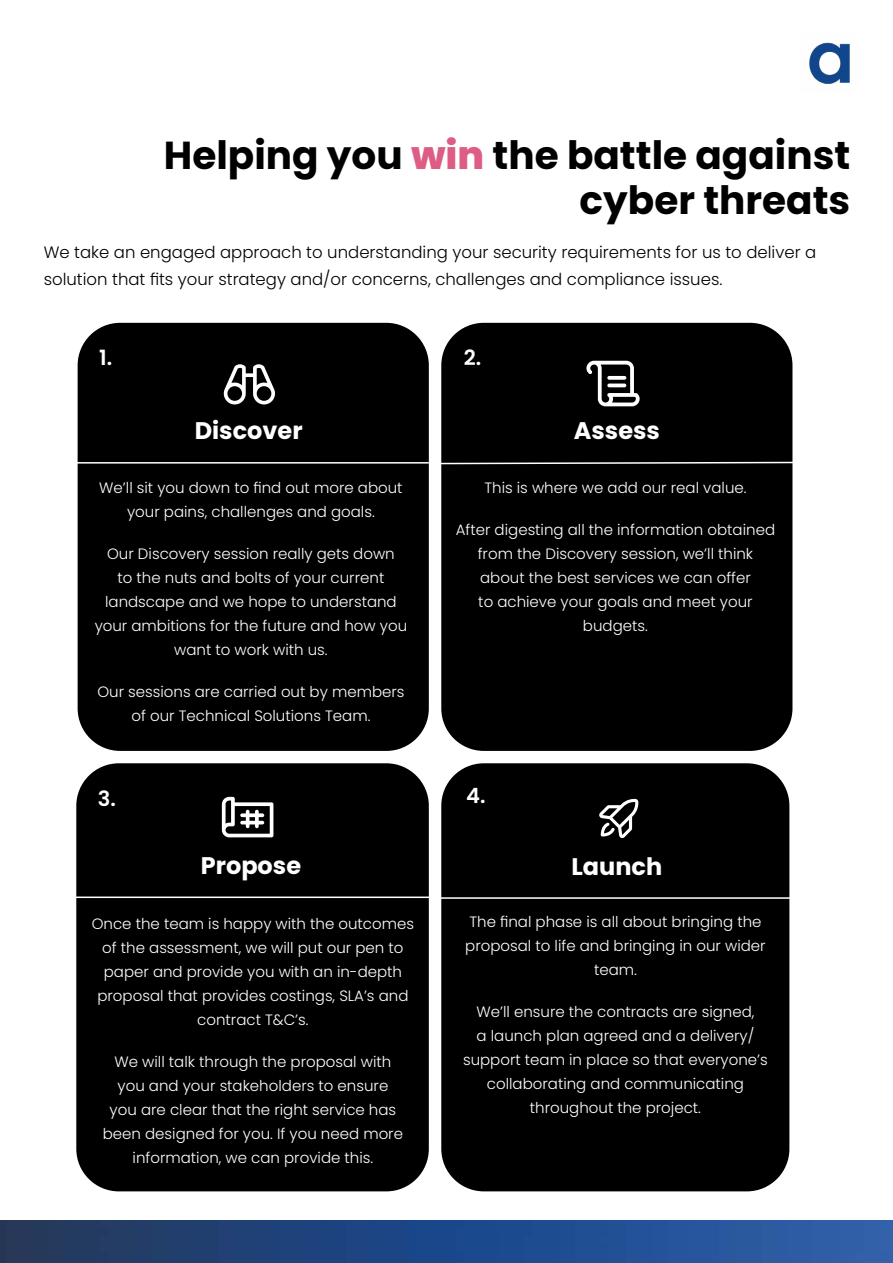
<style>
.page{position:relative;width:893px;height:1263px;background:#fff}
.page>*{position:absolute;margin:0;border:0;box-sizing:border-box;transform-origin:0 0}
.t1{font:700 39px/45px "Poppins";color:#000;text-align:right}
.t2{font:700 24px "Poppins";color:#fff}
.t3{font:600 21px "Poppins";color:#fff}
.t4{font:300 16.5px/27px "Poppins";color:#000}
.t5{font:300 15px/24px "Poppins";color:#fff;text-align:center}
.s1{font-weight:800;color:#de5d85}
</style>
<div class="page">
<div style="left:441px;top:763px;width:348px;height:428px;background:#000;border-radius:43px"></div>
<div style="left:76px;top:763px;width:353px;height:428px;background:#000;border-radius:43px"></div>
<div style="left:441px;top:323px;width:351px;height:428px;background:#000;border-radius:43px"></div>
<div style="left:78px;top:323px;width:351px;height:428px;background:#000;border-radius:43px"></div>
<svg style="left:586px;top:361px;width:54px;height:45px"></svg>
<svg style="left:223px;top:364px;width:52px;height:41px"></svg>
<hr style="left:73px;top:462px;width:356px;height:2px;background:#fff">
<svg style="left:441px;top:461px;width:352px;height:4px"></svg>
<hr style="left:75px;top:896px;width:357px;height:2px;background:#fff">
<hr style="left:437px;top:897px;width:359px;height:2px;background:#fff">
<svg style="left:222px;top:797px;width:51px;height:40px"></svg>
<svg style="left:599px;top:799px;width:39px;height:39px"></svg>
<img style="left:809px;top:42px;width:41px;height:42px">
<img style="left:0;top:1220px;width:893px;height:43px">
<h1 class="t1" style="left:164px;top:133px;width:688px">Helping you <span class="s1">win</span> the battle against cyber threats</h1>
<p class="t4" style="left:44px;top:239px;width:774px">We take an engaged approach to understanding your security requirements for us to deliver a solution that fits your strategy and/or concerns, challenges and compliance issues.</p>
<h3 class="t3" style="left:99px;top:346px;width:15px">1.</h3>
<h3 class="t3" style="left:464px;top:346px;width:19px">2.</h3>
<h2 class="t2" style="left:195px;top:417px;width:109px">Discover</h2>
<h2 class="t2" style="left:574px;top:417px;width:88px">Assess</h2>
<p class="t5" style="left:99px;top:476px;width:305px">We’ll sit you down to find out more about your pains, challenges and goals.</p>
<p class="t5" style="left:95px;top:542px;width:314px">Our Discovery session really gets down<br>to the nuts and bolts of your current landscape and we hope to understand your ambitions for the future and how you want to work with us.</p>
<p class="t5" style="left:97px;top:680px;width:309px">Our sessions are carried out by members of our Technical Solutions Team.</p>
<p class="t5" style="left:484px;top:476px;width:264px">This is where we add our real value.</p>
<p class="t5" style="left:456px;top:518px;width:321px">After digesting all the information obtained from the Discovery session, we’ll think about the best services we can offer<br>to achieve your goals and meet your budgets.</p>
<h3 class="t3" style="left:98px;top:787px;width:20px">3.</h3>
<h3 class="t3" style="left:466px;top:784px;width:21px">4.</h3>
<h2 class="t2" style="left:201px;top:851px;width:102px">Propose</h2>
<h2 class="t2" style="left:571px;top:852px;width:92px">Launch</h2>
<p class="t5" style="left:465px;top:910px;width:302px">The final phase is all about bringing the proposal to life and bringing in our wider team.</p>
<p class="t5" style="left:463px;top:1000px;width:306px">We’ll ensure the contracts are signed,<br>a launch plan agreed and a delivery/ support team in place so that everyone’s collaborating and communicating throughout the project.</p>
<p class="t5" style="left:92px;top:912px;width:324px">Once the team is happy with the outcomes of the assessment, we will put our pen to paper and provide you with an in-depth proposal that provides costings, SLA’s and contract T&amp;C’s.</p>
<p class="t5" style="left:103px;top:1050px;width:302px">We will talk through the proposal with you and your stakeholders to ensure you are clear that the right service has been designed for you. If you need more information, we can provide this.</p>
</div>
